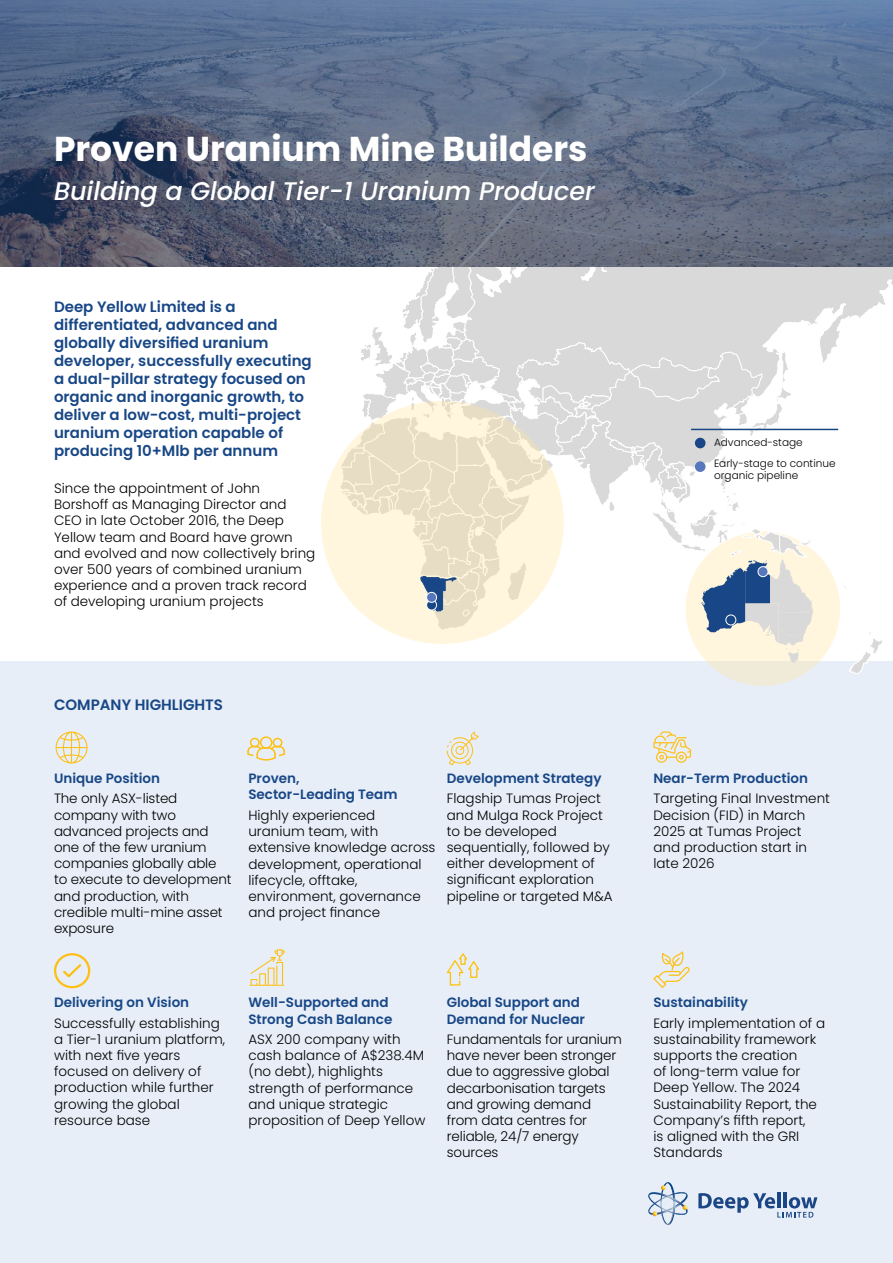
<style>
.page{position:relative;width:893px;height:1263px;background:#fff}
.page>*{position:absolute;margin:0;border:0;box-sizing:border-box;transform-origin:0 0}
.t1{font:700 34.5px "Poppins";color:#fff}
.t2{font:italic 500 25.5px "Poppins";color:#fff}
.t3{font:600 15px/18px "Poppins";color:#184786}
.t4{font:300 13.5px/16.2px "Poppins";color:#000101}
.t5{font:600 13.5px/16.5px "Poppins";color:#184786}
.t6{font:300 10.5px/21.1px "Poppins";color:#000}
</style>
<div class="page">
<div style="left:0;top:661px;width:893px;height:602px;background:#e7eef8"></div>
<svg style="left:648px;top:1182px;width:40px;height:43px"></svg>
<hr style="left:777px;top:1192px;width:4px;height:16px;background:#1b4685">
<hr style="left:783px;top:1192px;width:4px;height:16px;background:#1b4685">
<svg style="left:698px;top:1193px;width:119px;height:24px"></svg>
<svg style="left:247px;top:736px;width:38px;height:25px"></svg>
<svg style="left:653px;top:951px;width:37px;height:37px"></svg>
<svg style="left:55px;top:731px;width:33px;height:33px"></svg>
<svg style="left:447px;top:731px;width:32px;height:34px"></svg>
<svg style="left:653px;top:731px;width:38px;height:32px"></svg>
<svg style="left:54px;top:953px;width:36px;height:35px"></svg>
<svg style="left:249px;top:949px;width:36px;height:37px"></svg>
<svg style="left:447px;top:953px;width:32px;height:32px"></svg>
<div style="left:686px;top:531px;width:154px;height:155px;background:#ffe69e;border-radius:50%;opacity:.35"></div>
<svg style="left:814px;top:267px;width:79px;height:96px"></svg>
<svg style="left:849px;top:632px;width:33px;height:42px"></svg>
<div style="left:321px;top:401px;width:243px;height:243px;background:#fff6dd;border-radius:50%"></div>
<svg style="left:340px;top:267px;width:474px;height:396px"></svg>
<div style="left:758px;top:567px;width:10px;height:10px;background:#5776bc;border-radius:50%"></div>
<div style="left:757px;top:566px;width:11px;height:11px;border:1px solid #fff;border-radius:50%"></div>
<div style="left:427px;top:600px;width:10px;height:10px;background:#184686;border-radius:50%"></div>
<div style="left:426px;top:600px;width:11px;height:10px;border:1px solid #fff;border-radius:50%"></div>
<div style="left:427px;top:592px;width:10px;height:10px;background:#5776bc;border-radius:50%"></div>
<div style="left:426px;top:592px;width:11px;height:11px;border:1px solid #fff;border-radius:50%"></div>
<div style="left:726px;top:615px;width:10px;height:10px;background:#184686;border-radius:50%"></div>
<div style="left:725px;top:614px;width:11px;height:11px;border:1px solid #fff;border-radius:50%"></div>
<hr style="left:691px;top:429px;width:147px;height:1px;background:#184786">
<div style="left:695px;top:461px;width:10px;height:11px;background:#5776bc;border-radius:50%"></div>
<div style="left:695px;top:438px;width:10px;height:10px;background:#184686;border-radius:50%"></div>
<svg style="left:0;top:0;width:893px;height:267px;background:#5b6a84"></svg>
<h1 class="t1" style="left:54px;top:129px;width:535px">Proven Uranium Mine Builders</h1>
<h2 class="t2" style="left:54px;top:176px;width:542px">Building a Global Tier-1 Uranium Producer</h2>
<p class="t3" style="left:54px;top:297px;width:259px">Deep Yellow Limited is a differentiated, advanced and globally diversified uranium developer, successfully executing a dual-pillar strategy focused on organic and inorganic growth, to deliver a low-cost, multi-project uranium operation capable of producing 10+Mlb per annum</p>
<p class="t4" style="left:54px;top:480px;width:263px">Since the appointment of John Borshoff as Managing Director and CEO in late October 2016, the Deep Yellow team and Board have grown and evolved and now collectively bring over 500 years of combined uranium experience and a proven track record of developing uranium projects</p>
<p class="t6" style="left:714px;top:432px;width:123px">Advanced-stage<br>Early-stage to continue</p>
<p class="t6" style="left:714px;top:465px;width:86px">organic pipeline</p>
<p class="t3" style="left:54px;top:695px;width:171px">COMPANY HIGHLIGHTS</p>
<p class="t5" style="left:54px;top:770px;width:108px">Unique Position</p>
<p class="t4" style="left:54px;top:791px;width:179px">The only ASX-listed company with two advanced projects and one of the few uranium companies globally able to execute to development and production, with credible multi-mine asset exposure</p>
<p class="t5" style="left:248px;top:770px;width:151px">Proven,<br>Sector-Leading Team</p>
<p class="t4" style="left:248px;top:807px;width:189px">Highly experienced<br>uranium team, with extensive knowledge across development, operational lifecycle, offtake, environment, governance and project finance</p>
<p class="t5" style="left:447px;top:770px;width:156px">Development Strategy</p>
<p class="t4" style="left:447px;top:791px;width:167px">Flagship Tumas Project and Mulga Rock Project to be developed sequentially, followed by either development of significant exploration pipeline or targeted M&amp;A</p>
<p class="t5" style="left:54px;top:994px;width:137px">Delivering on Vision</p>
<p class="t4" style="left:54px;top:1015px;width:173px">Successfully establishing a Tier-1 uranium platform, with next five years focused on delivery of production while further growing the global resource base</p>
<p class="t5" style="left:248px;top:994px;width:145px">Well-Supported and<br>Strong Cash Balance</p>
<p class="t4" style="left:248px;top:1031px;width:178px">ASX 200 company with cash balance of A$238.4M (no debt), highlights strength of performance and unique strategic proposition of Deep Yellow</p>
<p class="t5" style="left:447px;top:994px;width:140px">Global Support and<br>Demand for Nuclear</p>
<p class="t4" style="left:447px;top:1031px;width:177px">Fundamentals for uranium have never been stronger due to aggressive global decarbonisation targets and growing demand from data centres for reliable, 24/7 energy sources</p>
<p class="t5" style="left:653px;top:770px;width:156px">Near-Term Production</p>
<p class="t4" style="left:653px;top:791px;width:178px">Targeting Final Investment<br>Decision (FID) in March<br>2025 at Tumas Project and production start in late 2026</p>
<p class="t5" style="left:653px;top:994px;width:96px">Sustainability</p>
<p class="t4" style="left:653px;top:1015px;width:173px">Early implementation of a sustainability framework supports the creation<br>of long-term value for<br>Deep Yellow. The 2024<br>Sustainability Report, the<br>Company’s fifth report,<br>is aligned with the GRI<br>Standards</p>
</div>
